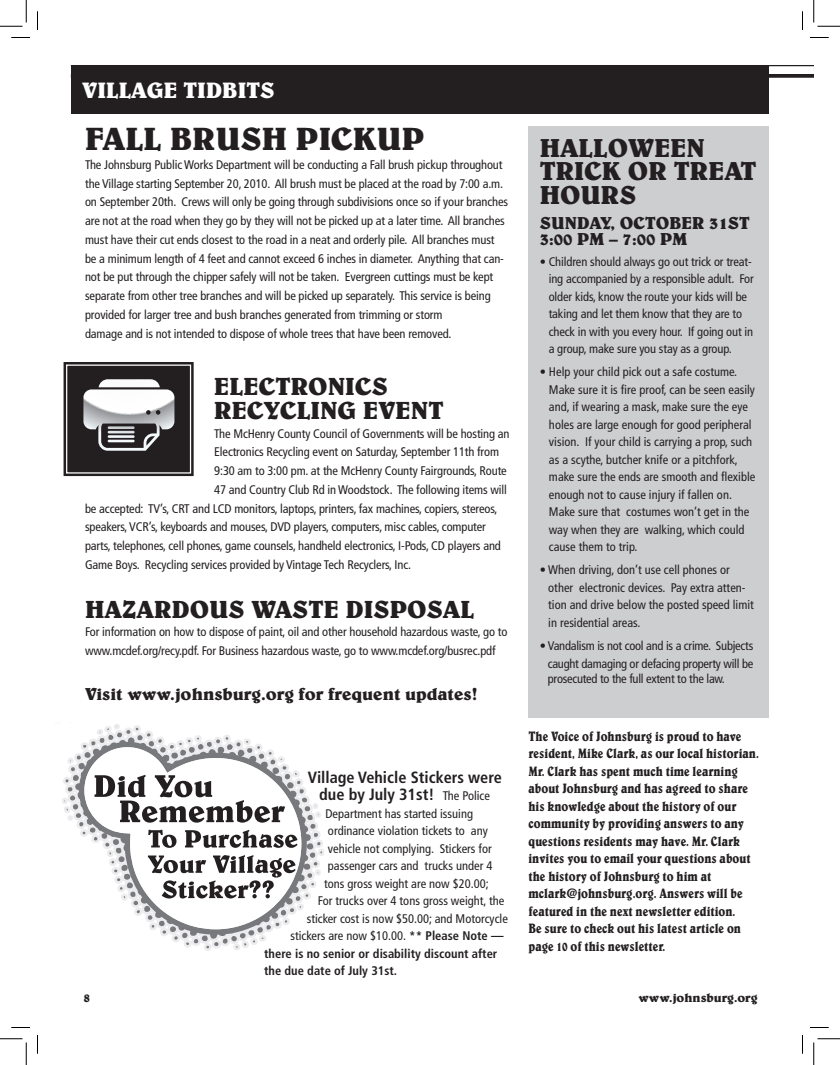
<style>
.page{position:relative;width:840px;height:1065px;background:#fff}
.page>*{position:absolute;margin:0;border:0;box-sizing:border-box;transform-origin:0 0}
.t1{font:700 32.5px "Belwe";color:#231f20}
.t2{font:700 26.25px/23.8px "Belwe";color:#231f20}
.t3{font:700 25px/23.8px "Belwe";color:#231f20}
.t4{font:700 22.5px "Belwe";color:#fff}
.t5{font:700 17.5px "Belwe";color:#231f20}
.t6{font:700 condensed 16.25px/17.5px "Frutiger";color:#231f20;text-align:center}
.t7{font:condensed 13.75px/17.5px "Belwe";color:#231f20}
.t8{font:condensed 12.5px/17.5px "Frutiger";letter-spacing:-.01em;color:#231f20}
.t9{font:700 condensed 12.5px "Frutiger";color:#231f20}
.t10{font:700 12.5px "Belwe";color:#231f20}
.s1{font-weight:400;font-size:12.5px}
.s2{font-weight:700}
</style>
<div class="page">
<hr style="left:71px;top:65px;width:743px;height:1px;background:#231f20">
<svg style="left:769px;top:74px;width:45px;height:4px"></svg>
<div style="left:71px;top:65px;width:698px;height:49px;background:#231f20"></div>
<div style="left:528px;top:126px;width:241px;height:591px;background:#cdced0"></div>
<svg style="left:64px;top:741px;width:258px;height:169px"></svg>
<svg style="left:84px;top:747px;width:217px;height:164px"></svg>
<svg style="left:64px;top:724px;width:186px;height:35px"></svg>
<svg style="left:64px;top:855px;width:232px;height:96px"></svg>
<svg style="left:148px;top:830px;width:150px;height:18px"></svg>
<svg style="left:95px;top:775px;width:190px;height:48px"></svg>
<svg style="left:63px;top:362px;width:131px;height:115px"></svg>
<div style="left:66px;top:365px;width:125px;height:109px;border:1px solid #fff"></div>
<svg style="left:11px;top:37px;width:19px;height:1px"></svg>
<svg style="left:810px;top:37px;width:19px;height:1px"></svg>
<svg style="left:11px;top:1027px;width:19px;height:1px"></svg>
<svg style="left:810px;top:1027px;width:19px;height:1px"></svg>
<svg style="left:37px;top:11px;width:1px;height:19px"></svg>
<svg style="left:37px;top:1035px;width:1px;height:19px"></svg>
<svg style="left:802px;top:11px;width:1px;height:19px"></svg>
<svg style="left:802px;top:1035px;width:1px;height:19px"></svg>
<svg style="left:0;top:0;width:27px;height:27px"></svg>
<svg style="left:0;top:1039px;width:27px;height:26px"></svg>
<svg style="left:814px;top:0;width:26px;height:27px"></svg>
<svg style="left:814px;top:1039px;width:26px;height:26px"></svg>
<h3 class="t4" style="left:82px;top:77px;width:194px">VIllage tidbits</h3>
<h1 class="t1" style="left:85px;top:119px;width:110px">FALL BRUSH</h1>
<h1 class="t1" style="left:296px;top:119px;width:44px">PICKU</h1>
<h1 class="t1" style="left:402px;top:119px;width:24px">P</h1>
<p class="t8" style="left:85px;top:155px;width:425px;line-height:18.8px">The Johnsburg Public Works Department will be conducting a Fall brush pickup throughout the Village starting September 20, 2010. All brush must be placed at the road by 7:00 a.m. on September 20th. Crews will only be going through subdivisions once so if your branches are not at the road when they go by they will not be picked up at a later time. All branches must have their cut ends closest to the road in a neat and orderly pile. All branches must be a minimum length of 4 feet and cannot exceed 6 inches in diameter. Anything that can&shy;not be put through the chipper safely will not be taken. Evergreen cuttings must be kept separate from other tree branches and will be picked up separately. This service is being provided for larger tree and bush branches generated from trimming or storm<br>damage and is not intended to dispose of whole trees that have been removed.</p>
<h3 class="t3" style="left:214px;top:375px;width:47px">ELECTRONICS<br>REC</h3>
<h3 class="t3" style="left:264px;top:398px;width:63px">YCLING</h3>
<h3 class="t3" style="left:363px;top:398px;width:49px">EVENT</h3>
<p class="t8" style="left:214px;top:425px;width:297px">The McHenry County Council of Governments will be hosting an</p>
<p class="t8" style="left:214px;top:443px;width:286px">Electronics Recycling event on Saturday, September 11th from</p>
<p class="t8" style="left:214px;top:462px;width:294px">9:30 am to 3:00 pm. at the McHenry County Fairgrounds, Route</p>
<p class="t8" style="left:214px;top:481px;width:294px">47 and Country Club Rd in Woodstock. The following items will</p>
<p class="t8" style="left:85px;top:500px;width:414px">be accepted: TV’s, CRT and LCD monitors, laptops, printers, fax machines, copiers, stereos,</p>
<p class="t8" style="left:85px;top:518px;width:402px">speakers, VCR’s, keyboards and mouses, DVD players, computers, misc cables, computer</p>
<p class="t8" style="left:85px;top:537px;width:417px">parts, telephones, cell phones, game counsels, handheld electronics, I-Pods, CD players and</p>
<p class="t8" style="left:85px;top:556px;width:328px">Game Boys. Recycling services provided by Vintage Tech Recyclers, Inc.</p>
<h3 class="t3" style="left:85px;top:597px;width:71px">HAZARDOUS</h3>
<h3 class="t3" style="left:252px;top:597px;width:19px">WASTE</h3>
<h3 class="t3" style="left:346px;top:597px;width:80px">DISPOSA</h3>
<h3 class="t3" style="left:461px;top:597px;width:15px">L</h3>
<p class="t8" style="left:85px;top:623px;width:424px;line-height:18.8px">For information on how to dispose of paint, oil and other household hazardous waste, go to www.mcdef.org/recy.pdf. For Business hazardous waste, go to www.mcdef.org/busrec.pdf</p>
<h3 class="t5" style="left:85px;top:684px;width:394px">Visit www.johnsburg.org for frequent updates!</h3>
<h3 class="t6" style="left:308px;top:768px;width:196px">Village Vehicle Stickers were due by July 31st! <span class="s1">The Police</span></h3>
<p class="t8" style="left:325px;top:805px;width:149px">Department has started issuing</p>
<p class="t8" style="left:328px;top:822px;width:161px">ordinance violation tickets to any</p>
<p class="t8" style="left:328px;top:840px;width:165px">vehicle not complying. Stickers for</p>
<p class="t8" style="left:328px;top:857px;width:166px">passenger cars and trucks under 4</p>
<p class="t8" style="left:324px;top:875px;width:166px">tons gross weight are now $20.00;</p>
<p class="t8" style="left:318px;top:892px;width:188px">For trucks over 4 tons gross weight, the</p>
<p class="t8" style="left:307px;top:910px;width:203px">sticker cost is now $50.00; and Motorcycle</p>
<p class="t8" style="left:290px;top:927px;width:215px">stickers are now $10.00. <span class="s2">** Please Note —</span></p>
<p class="t9" style="left:264px;top:946px;width:235px">there is no senior or disability discount after</p>
<p class="t9" style="left:264px;top:963px;width:134px">the due date of July 31st.</p>
<h2 class="t2" style="left:540px;top:136px;width:89px">HALLOWEEN<br>TRICK</h2>
<h2 class="t2" style="left:628px;top:159px;width:64px">OR TREAT</h2>
<h2 class="t2" style="left:540px;top:183px;width:20px">HOURS</h2>
<h3 class="t5" style="left:540px;top:212px;width:14px">SUNDA</h3>
<h3 class="t5" style="left:600px;top:212px;width:33px">Y, OCTOBER</h3>
<h3 class="t5" style="left:709px;top:212px;width:31px">31ST</h3>
<h3 class="t5" style="left:540px;top:229px;width:149px">3:00 PM – 7:00 PM</h3>
<p class="t8" style="left:549px;top:253px;width:207px;text-indent:-9px">• Children should always go out trick or treat&shy;ing accompanied by a responsible adult. For older kids, know the route your kids will be taking and let them know that they are to check in with you every hour. If going out in a group, make sure you stay as a group.</p>
<p class="t8" style="left:549px;top:363px;width:208px;text-indent:-9px">• Help your child pick out a safe costume.<br>Make sure it is fire proof, can be seen easily and, if wearing a mask, make sure the eye holes are large enough for good peripheral vision. If your child is carrying a prop, such as a scythe, butcher knife or a pitchfork, make sure the ends are smooth and flexible enough not to cause injury if fallen on.<br>Make sure that costumes won’t get in the way when they are walking, which could cause them to trip.</p>
<p class="t8" style="left:548px;top:561px;width:207px;text-indent:-9px">• When driving, don’t use cell phones or other electronic devices. Pay extra atten&shy;tion and drive below the posted speed limit in residential areas.</p>
<p class="t8" style="left:540px;top:637px;width:215px;text-align:right">• Vandalism is not cool and is a crime. Subjects caught damaging or defacing property will be</p>
<p class="t8" style="left:548px;top:670px;width:179px">prosecuted to the full extent to the law.</p>
<p class="t7" style="left:528px;top:727px;width:232px">The Voice of Johnsburg is proud to have resident, Mike Clark, as our local historian.<br>Mr. Clark has spent much time learning about Johnsburg and has agreed to share his knowledge about the history of our community by providing answers to any questions residents may have. Mr. Clark invites you to email your questions about the history of Johnsburg to him at mclark@johnsburg.org. Answers will be featured in the next newsletter edition.<br>Be sure to check out his latest article on page 10 of this newsletter.</p>
<p class="t10" style="left:83px;top:990px;width:8px">8</p>
<p class="t10" style="left:639px;top:990px;width:120px">www.johnsburg.org</p>
</div>
